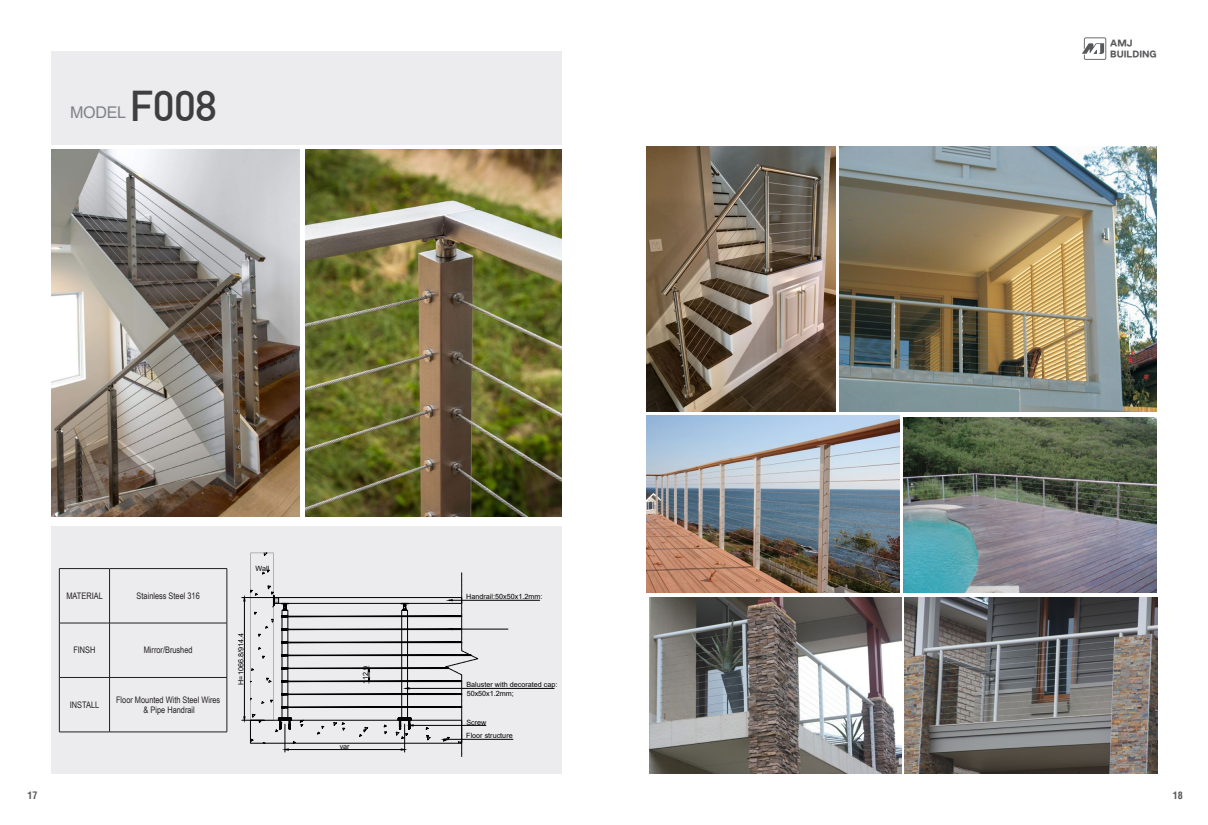
<style>
.page{position:relative;width:1208px;height:825px;background:#fff}
.page>*{position:absolute;margin:0;border:0;box-sizing:border-box;transform-origin:0 0}
.t1{font:500 42.2px "DINCE";color:#3e3e3f}
.t2{font:16.1px "Arial";letter-spacing:-.02em;color:#808285}
.t3{font:700 10px "AG Letterica Condensed";color:#57585a}
.t4{font:9px "Arial Narrow";color:#231f20}
.t5{font:8.7px/10.4px "HY Qi Hei IZW";color:#57585a}
.t6{font:7.2px/8.7px "Arial";color:#000}
</style>
<div class="page">
<svg style="left:1082px;top:37px;width:24px;height:23px"></svg>
<div style="left:51px;top:526px;width:510px;height:248px;background:#ececee"></div>
<div style="left:51px;top:51px;width:510px;height:94px;background:#ececee"></div>
<hr style="left:59px;top:568px;width:51px;height:1px;background:#231f20">
<hr style="left:59px;top:569px;width:1px;height:54px;background:#231f20">
<hr style="left:110px;top:568px;width:117px;height:1px;background:#231f20">
<hr style="left:109px;top:569px;width:1px;height:54px;background:#231f20">
<hr style="left:227px;top:569px;width:1px;height:54px;background:#231f20">
<hr style="left:59px;top:623px;width:51px;height:1px;background:#231f20">
<hr style="left:59px;top:623px;width:1px;height:54px;background:#231f20">
<hr style="left:110px;top:623px;width:117px;height:1px;background:#231f20">
<hr style="left:109px;top:623px;width:1px;height:54px;background:#231f20">
<hr style="left:227px;top:623px;width:1px;height:54px;background:#231f20">
<hr style="left:59px;top:677px;width:51px;height:1px;background:#231f20">
<hr style="left:59px;top:678px;width:1px;height:54px;background:#231f20">
<hr style="left:110px;top:677px;width:117px;height:1px;background:#231f20">
<hr style="left:109px;top:678px;width:1px;height:54px;background:#231f20">
<hr style="left:227px;top:678px;width:1px;height:54px;background:#231f20">
<hr style="left:59px;top:732px;width:51px;height:1px;background:#231f20">
<hr style="left:110px;top:732px;width:117px;height:1px;background:#231f20">
<img style="left:649px;top:597px;width:252px;height:177px">
<img style="left:903px;top:417px;width:253px;height:176px">
<img style="left:305px;top:150px;width:256px;height:366px">
<img style="left:51px;top:150px;width:248px;height:366px">
<img style="left:904px;top:597px;width:253px;height:177px">
<img style="left:646px;top:147px;width:189px;height:265px">
<img style="left:839px;top:147px;width:317px;height:265px">
<img style="left:646px;top:416px;width:253px;height:177px">
<hr style="left:452px;top:600px;width:88px;height:1px;background:#000">
<hr style="left:409px;top:688px;width:145px;height:1px;background:#000">
<hr style="left:447px;top:739px;width:66px;height:1px;background:#000">
<svg style="left:241px;top:553px;width:267px;height:204px"></svg>
<p class="t1" style="left:129px;top:79px;width:90px">F008</p>
<p class="t2" style="left:70px;top:101px;width:58px">MODEL</p>
<p class="t4" style="left:66px;top:589px;width:38px">MATERIAL</p>
<p class="t4" style="left:137px;top:589px;width:65px">Stainless Steel 316</p>
<p class="t4" style="left:73px;top:644px;width:24px">FINSH</p>
<p class="t4" style="left:144px;top:644px;width:50px">Mirror/Brushed</p>
<p class="t4" style="left:70px;top:698px;width:31px">INSTALL</p>
<p class="t4" style="left:116px;top:693px;width:106px">Floor Mounted With Steel Wires</p>
<p class="t4" style="left:144px;top:703px;width:53px">&amp; Pipe Handrail</p>
<p class="t6" style="left:255px;top:564px;width:16px">Wall</p>
<p class="t6" style="left:236px;top:685px;width:53px;rotate:-90deg">H=1066.8/914.4</p>
<p class="t6" style="left:361px;top:684px;width:20px;rotate:-90deg">112.9</p>
<p class="t6" style="left:340px;top:742px;width:12px">var</p>
<p class="t6" style="left:466px;top:592px;width:78px">Handrail:50x50x1.2mm:</p>
<p class="t6" style="left:466px;top:680px;width:92px">Baluster with decorated cap:<br>50x50x1.2mm;</p>
<p class="t6" style="left:466px;top:731px;width:48px">Floor structure</p>
<p class="t6" style="left:466px;top:718px;width:22px">Screw</p>
<p class="t5" style="left:1110px;top:38px;width:48px">AMJ<br>BUILDING</p>
<h3 class="t3" style="left:27px;top:789px;width:11px">17</h3>
<h3 class="t3" style="left:1172px;top:789px;width:11px">18</h3>
</div>
